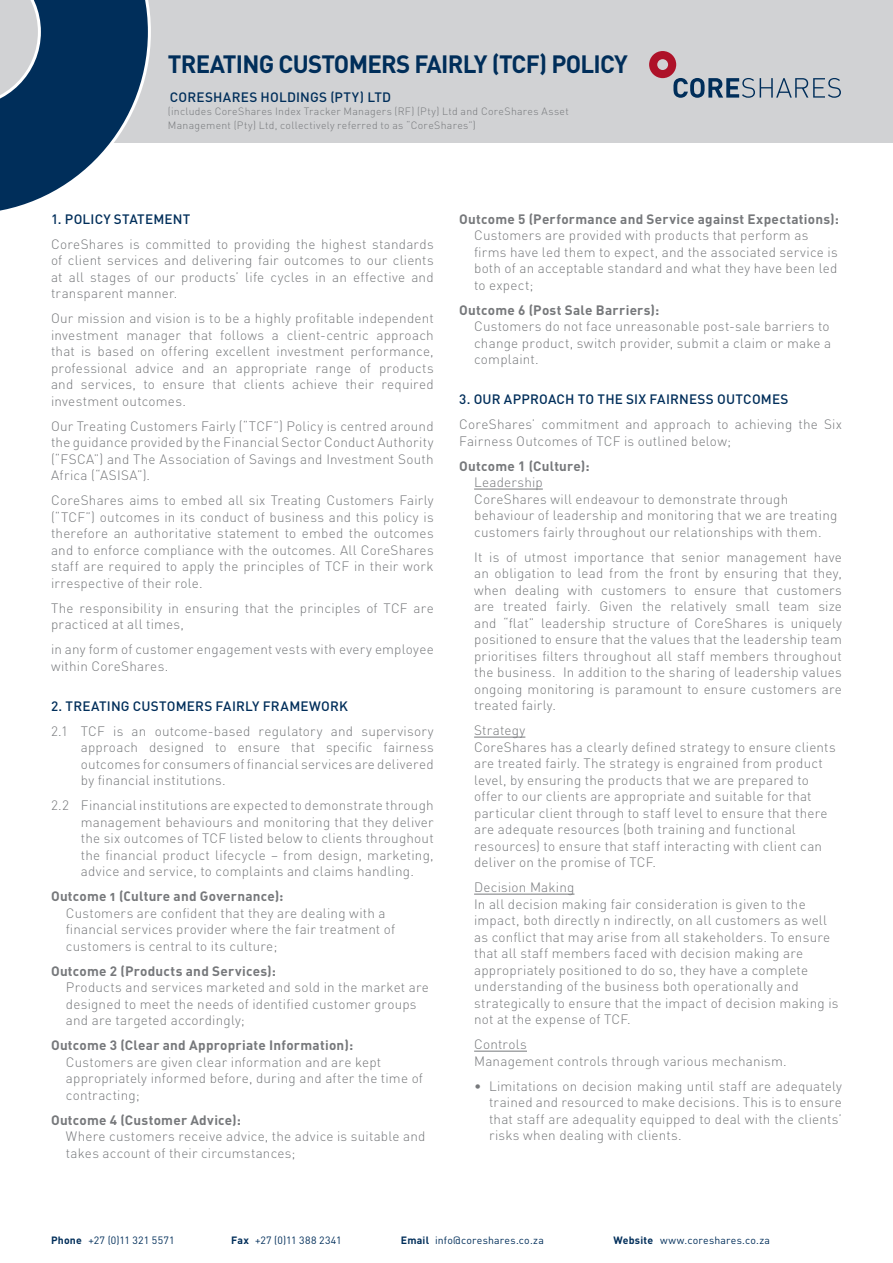
<style>
.page{position:relative;width:893px;height:1263px;background:#fff}
.page>*{position:absolute;margin:0;border:0;box-sizing:border-box;transform-origin:0 0}
.t1{font:700 24.75px "DIN";letter-spacing:-.03em;color:#002e5a}
.t2{font:300 13.5px/16.5px "DIN";letter-spacing:.015em;color:#76787b}
.t3{font:700 13.5px "DIN";letter-spacing:.02em;color:#76787b}
.t4{font:500 13.5px "DIN";letter-spacing:.015em;color:#002e5a}
.t5{font:13.5px "DIN Bold Alternate";letter-spacing:.015em;color:#76787b}
.t6{font:300 10.5px/13.5px "DIN";letter-spacing:.025em;color:#76787b}
.t7{font:10.5px "DIN";letter-spacing:.025em;color:#002e5a}
.s1{font-weight:700}
</style>
<div class="page">
<div style="left:0;top:0;width:893px;height:142px;background:#d1d2d4"></div>
<svg style="left:0;top:0;width:152px;height:211px"></svg>
<svg style="left:649px;top:51px;width:192px;height:47px"></svg>
<hr style="left:474px;top:489px;width:69px;height:1px;background:#76787b">
<hr style="left:474px;top:737px;width:51px;height:1px;background:#76787b">
<hr style="left:474px;top:894px;width:100px;height:1px;background:#76787b">
<hr style="left:474px;top:1051px;width:53px;height:1px;background:#76787b">
<h1 class="t1" style="left:168px;top:48px;width:461px">TREATING CUSTOMERS FAIRLY (TCF) POLICY</h1>
<p class="t4" style="left:170px;top:88px;width:223px">CORESHARES HOLDINGS (PTY) LTD</p>
<p class="t6" style="left:168px;top:105px;width:402px">(includes CoreShares Index Tracker Managers (RF) (Pty) Ltd and CoreShares Asset<br>Management (Pty) Ltd, collectively referred to as “CoreShares”)</p>
<p class="t4" style="left:51px;top:210px;width:141px">1. POLICY STATEMENT</p>
<p class="t2" style="left:51px;top:236px;width:384px;text-align:justify">CoreShares is committed to providing the highest standards of client services and delivering fair outcomes to our clients at all stages of our products’ life cycles in an effective and transparent manner.</p>
<p class="t2" style="left:51px;top:310px;width:384px;text-align:justify">Our mission and vision is to be a highly profitable independent investment manager that follows a client-centric approach that is based on offering excellent investment performance, professional advice and an appropriate range of products and services, to ensure that clients achieve their required investment outcomes.</p>
<p class="t2" style="left:51px;top:417px;width:384px;text-align:justify">Our Treating Customers Fairly (“TCF”) Policy is centred around the guidance provided by the Financial Sector Conduct Authority (“FSCA”) and The Association of Savings and Investment South Africa (“ASISA”).</p>
<p class="t2" style="left:51px;top:492px;width:384px;text-align:justify">CoreShares aims to embed all six Treating Customers Fairly (“TCF”) outcomes in its conduct of business and this policy is therefore an authoritative statement to embed the outcomes and to enforce compliance with the outcomes. All CoreShares staff are required to apply the principles of TCF in their work irrespective of their role.</p>
<p class="t2" style="left:51px;top:599px;width:384px">The responsibility in ensuring that the principles of TCF are practiced at all times,</p>
<p class="t2" style="left:51px;top:641px;width:384px">in any form of customer engagement vests with every employee within CoreShares.</p>
<p class="t4" style="left:51px;top:697px;width:298px">2. TREATING CUSTOMERS FAIRLY FRAMEWORK</p>
<p class="t2" style="left:81px;top:722px;width:354px;text-align:justify;text-indent:-30px">2.1 TCF is an outcome-based regulatory and supervisory approach designed to ensure that specific fairness outcomes for consumers of financial services are delivered by financial institutions.</p>
<p class="t2" style="left:81px;top:797px;width:354px;text-align:justify;text-indent:-30px">2.2 Financial institutions are expected to demonstrate through management behaviours and monitoring that they deliver the six outcomes of TCF listed below to clients throughout the financial product lifecycle – from design, marketing, advice and service, to complaints and claims handling.</p>
<p class="t5" style="left:51px;top:887px;width:234px">Outcome 1 (Culture and Governance):</p>
<p class="t2" style="left:66px;top:904px;width:331px">Customers are confident that they are dealing with a financial services provider where the fair treatment of customers is central to its culture;</p>
<p class="t3" style="left:51px;top:962px;width:226px">Outcome 2 (Products and Services):</p>
<p class="t2" style="left:66px;top:979px;width:365px">Products and services marketed and sold in the market are designed to meet the needs of identified customer groups and are targeted accordingly;</p>
<p class="t3" style="left:51px;top:1036px;width:304px">Outcome 3 (Clear and Appropriate Information):</p>
<p class="t2" style="left:66px;top:1053px;width:359px">Customers are given clear information and are kept appropriately informed before, during and after the time of contracting;</p>
<p class="t3" style="left:51px;top:1111px;width:192px">Outcome 4 (Customer Advice):</p>
<p class="t2" style="left:66px;top:1128px;width:361px">Where customers receive advice, the advice is suitable and takes account of their circumstances;</p>
<p class="t3" style="left:459px;top:210px;width:381px">Outcome 5 (Performance and Service against Expectations):</p>
<p class="t2" style="left:474px;top:227px;width:365px">Customers are provided with products that perform as firms have led them to expect, and the associated service is both of an acceptable standard and what they have been led to expect;</p>
<p class="t3" style="left:459px;top:301px;width:202px">Outcome 6 (Post Sale Barriers):</p>
<p class="t2" style="left:474px;top:318px;width:359px;text-align:justify">Customers do not face unreasonable post-sale barriers to change product, switch provider, submit a claim or make a complaint.</p>
<p class="t4" style="left:459px;top:391px;width:331px">3. OUR APPROACH TO THE SIX FAIRNESS OUTCOMES</p>
<p class="t2" style="left:459px;top:416px;width:384px">CoreShares’ commitment and approach to achieving the Six<br>Fairness Outcomes of TCF is outlined below;</p>
<p class="t3" style="left:459px;top:457px;width:132px">Outcome 1 (Culture):</p>
<p class="t2" style="left:474px;top:474px;width:365px">Leadership<br>CoreShares will endeavour to demonstrate through behaviour of leadership and monitoring that we are treating customers fairly throughout our relationships with them.</p>
<p class="t2" style="left:474px;top:548px;width:369px;text-align:justify">It is of utmost importance that senior management have an obligation to lead from the front by ensuring that they, when dealing with customers to ensure that customers are treated fairly. Given the relatively small team size and “flat” leadership structure of CoreShares is uniquely positioned to ensure that the values that the leadership team prioritises filters throughout all staff members throughout the business. In addition to the sharing of leadership values ongoing monitoring is paramount to ensure customers are treated fairly.</p>
<p class="t2" style="left:474px;top:722px;width:363px">Strategy<br>CoreShares has a clearly defined strategy to ensure clients are treated fairly. The strategy is engrained from product level, by ensuring the products that we are prepared to offer to our clients are appropriate and suitable for that particular client through to staff level to ensure that there are adequate resources (both training and functional resources) to ensure that staff interacting with client can deliver on the promise of TCF.</p>
<p class="t2" style="left:474px;top:879px;width:366px">Decision Making<br>In all decision making fair consideration is given to the impact, both directly n indirectly, on all customers as well as conflict that may arise from all stakeholders. To ensure that all staff members faced with decision making are appropriately positioned to do so, they have a complete understanding of the business both operationally and strategically to ensure that the impact of decision making is not at the expense of TCF.</p>
<p class="t2" style="left:474px;top:1036px;width:314px">Controls<br>Management controls through various mechanism.</p>
<p class="t2" style="left:489px;top:1077px;width:354px;text-align:justify;text-indent:-15px">• Limitations on decision making until staff are adequately trained and resourced to make decisions. This is to ensure that staff are adequality equipped to deal with the clients’ risks when dealing with clients.</p>
<p class="t7" style="left:51px;top:1234px;width:125px"><span class="s1">Phone</span> +27 (0)11 321 5571</p>
<p class="t7" style="left:231px;top:1234px;width:112px"><span class="s1">Fax</span> +27 (0)11 388 2341</p>
<p class="t7" style="left:401px;top:1234px;width:144px"><span class="s1">Email</span> info@coreshares.co.za</p>
<p class="t7" style="left:614px;top:1234px;width:158px"><span class="s1">Website</span> www.coreshares.co.za</p>
</div>
